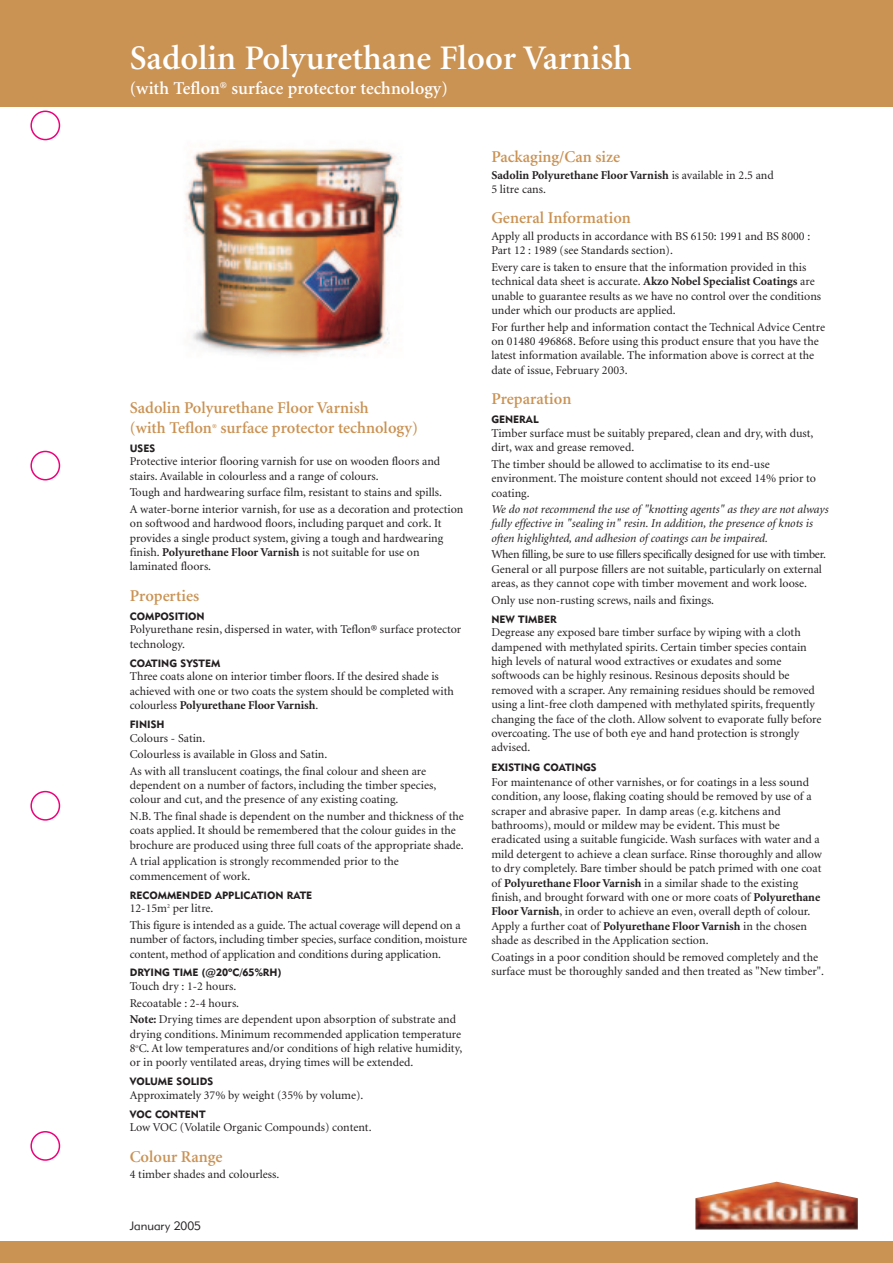
<style>
.page{position:relative;width:893px;height:1263px;background:#fff}
.page>*{position:absolute;margin:0;border:0;box-sizing:border-box;transform-origin:0 0}
.t1{font:600 34.5px "Minion";color:#fff}
.t2{font:600 18px "Minion";color:#fff}
.t3{font:600 16.5px/19.8px "Minion";color:#ca9253}
.t4{font:12px/14.4px "Minion";color:#231f20}
.t5{font:italic 12px/14.4px "Minion";color:#231f20}
.t6{font:700 12px/14.4px "Minion";color:#231f20}
.t7{font:12px "Geometric 415 BT Lite A";color:#231f20}
.t8{font:10.5px "Geometric 415 BT Black A";color:#231f20}
.s1{font-weight:700}
.s2{font-weight:400}
</style>
<div class="page">
<div style="left:0;top:0;width:892px;height:106px;background:#ca9253"></div>
<svg style="left:30px;top:111px;width:30px;height:29px"></svg>
<svg style="left:30px;top:451px;width:30px;height:29px"></svg>
<svg style="left:30px;top:791px;width:30px;height:30px"></svg>
<svg style="left:30px;top:1131px;width:30px;height:30px"></svg>
<div style="left:0;top:1242px;width:892px;height:21px;background:#ca9253"></div>
<img style="left:695px;top:1182px;width:162px;height:48px">
<img style="left:185px;top:148px;width:217px;height:208px">
<h1 class="t1" style="left:130px;top:44px;width:503px">Sadolin Polyurethane Floor Varnish</h1>
<h2 class="t2" style="left:130px;top:81px;width:319px">(with Teflon<sup>®</sup> surface protector technology)</h2>
<h3 class="t3" style="left:130px;top:399px;width:290px">Sadolin Polyurethane Floor Varnish<br>(with Teflon<sup>®</sup> surface protector technology)</h3>
<p class="t8" style="left:130px;top:444px;width:27px">USES</p>
<p class="t4" style="left:130px;top:455px;width:312px">Protective interior flooring varnish for use on wooden floors and stairs. Available in colourless and a range of colours.</p>
<p class="t4" style="left:130px;top:485px;width:335px;line-height:16.5px">Tough and hardwearing surface film, resistant to stains and spills.<br>A water-borne interior varnish, for use as a decoration and protection</p>
<p class="t4" style="left:130px;top:517px;width:315px">on softwood and hardwood floors, including parquet and cork. It provides a single product system, giving a tough and hardwearing finish. <span class="s1">Polyurethane Floor Varnish</span> is not suitable for use on laminated floors.</p>
<h3 class="t3" style="left:130px;top:587px;width:71px">Properties</h3>
<p class="t8" style="left:130px;top:612px;width:76px">COMPOSITION</p>
<p class="t4" style="left:130px;top:623px;width:333px">Polyurethane resin, dispersed in water, with Teflon® surface protector technology.</p>
<p class="t8" style="left:130px;top:659px;width:92px">COATING SYSTEM</p>
<p class="t4" style="left:130px;top:670px;width:325px">Three coats alone on interior timber floors. If the desired shade is achieved with one or two coats the system should be completed with colourless <span class="s1">Polyurethane Floor Varnish</span>.</p>
<p class="t8" style="left:130px;top:720px;width:36px">FINISH</p>
<p class="t4" style="left:130px;top:730px;width:298px;line-height:16.5px">Colours - Satin.<br>Colourless is available in Gloss and Satin.<br>As with all translucent coatings, the final colour and sheen are</p>
<p class="t4" style="left:130px;top:779px;width:308px">dependent on a number of factors, including the timber species, colour and cut, and the presence of any existing coating.</p>
<p class="t4" style="left:130px;top:810px;width:336px">N.B. The final shade is dependent on the number and thickness of the coats applied. It should be remembered that the colour guides in the brochure are produced using three full coats of the appropriate shade.</p>
<p class="t4" style="left:130px;top:855px;width:270px">A trial application is strongly recommended prior to the commencement of work.</p>
<p class="t8" style="left:130px;top:891px;width:184px">RECOMMENDED APPLICATION RATE</p>
<p class="t4" style="left:130px;top:901px;width:332px;line-height:16.5px">12-15m<sup>2</sup> per litre.<br>This figure is intended as a guide. The actual coverage will depend on a</p>
<p class="t4" style="left:130px;top:933px;width:339px">number of factors, including timber species, surface condition, moisture content, method of application and conditions during application.</p>
<p class="t8" style="left:130px;top:969px;width:153px">DRYING TIME (@20ºC/65%RH)</p>
<p class="t4" style="left:130px;top:979px;width:328px;line-height:16.5px">Touch dry : 1-2 hours.<br>Recoatable : 2-4 hours.<br><span class="s1">Note:</span> Drying times are dependent upon absorption of substrate and</p>
<p class="t4" style="left:130px;top:1027px;width:334px;text-align:justify">drying conditions. Minimum recommended application temperature 8<sup>o</sup>C. At low temperatures and/or conditions of high relative humidity, or in poorly ventilated areas, drying times will be extended.</p>
<p class="t8" style="left:130px;top:1078px;width:85px">VOLUME SOLIDS</p>
<p class="t4" style="left:130px;top:1089px;width:235px">Approximately 37% by weight (35% by volume).</p>
<p class="t8" style="left:130px;top:1110px;width:77px">VOC CONTENT</p>
<p class="t4" style="left:130px;top:1121px;width:243px">Low VOC (Volatile Organic Compounds) content.</p>
<h3 class="t3" style="left:130px;top:1148px;width:94px">Colour Range</h3>
<p class="t4" style="left:130px;top:1168px;width:151px">4 timber shades and colourless.</p>
<p class="t7" style="left:130px;top:1222px;width:73px">January 2005</p>
<h3 class="t3" style="left:491px;top:148px;width:130px">Packaging/Can size</h3>
<p class="t6" style="left:491px;top:169px;width:284px">Sadolin Polyurethane Floor Varnish <span class="s2">is available in 2.5 and<br>5 litre cans.</span></p>
<h3 class="t3" style="left:491px;top:210px;width:141px">General Information</h3>
<p class="t4" style="left:491px;top:230px;width:320px">Apply all products in accordance with BS 6150: 1991 and BS 8000 :<br>Part 12 : 1989 (see Standards section).</p>
<p class="t4" style="left:491px;top:261px;width:331px">Every care is taken to ensure that the information provided in this technical data sheet is accurate. <span class="s1">Akzo Nobel Specialist Coatings</span> are unable to guarantee results as we have no control over the conditions under which our products are applied.</p>
<p class="t4" style="left:491px;top:321px;width:335px">For further help and information contact the Technical Advice Centre on 01480 496868. Before using this product ensure that you have the latest information available. The information above is correct at the date of issue, February 2003.</p>
<h3 class="t3" style="left:491px;top:390px;width:82px">Preparation</h3>
<p class="t8" style="left:491px;top:416px;width:49px">GENERAL</p>
<p class="t4" style="left:491px;top:427px;width:323px">Timber surface must be suitably prepared, clean and dry, with dust, dirt, wax and grease removed.</p>
<p class="t4" style="left:491px;top:458px;width:326px">The timber should be allowed to acclimatise to its end-use environment. The moisture content should not exceed 14% prior to coating.</p>
<p class="t5" style="left:491px;top:503px;width:338px">We do not recommend the use of "knotting agents" as they are not always fully effective in "sealing in" resin. In addition, the presence of knots is often highlighted, and adhesion of coatings can be impaired.</p>
<p class="t4" style="left:491px;top:548px;width:336px">When filling, be sure to use fillers specifically designed for use with timber.<br>General or all purpose fillers are not suitable, particularly on external areas, as they cannot cope with timber movement and work loose.</p>
<p class="t4" style="left:491px;top:594px;width:224px">Only use non-rusting screws, nails and fixings.</p>
<p class="t8" style="left:491px;top:615px;width:67px">NEW TIMBER</p>
<p class="t4" style="left:491px;top:626px;width:331px">Degrease any exposed bare timber surface by wiping with a cloth dampened with methylated spirits. Certain timber species contain high levels of natural wood extractives or exudates and some softwoods can be highly resinous. Resinous deposits should be removed with a scraper. Any remaining residues should be removed using a lint-free cloth dampened with methylated spirits, frequently changing the face of the cloth. Allow solvent to evaporate fully before overcoating. The use of both eye and hand protection is strongly advised.</p>
<p class="t8" style="left:491px;top:764px;width:107px">EXISTING COATINGS</p>
<p class="t4" style="left:491px;top:776px;width:332px">For maintenance of other varnishes, or for coatings in a less sound condition, any loose, flaking coating should be removed by use of a scraper and abrasive paper. In damp areas (e.g. kitchens and bathrooms), mould or mildew may be evident. This must be eradicated using a suitable fungicide. Wash surfaces with water and a mild detergent to achieve a clean surface. Rinse thoroughly and allow to dry completely. Bare timber should be patch primed with one coat of <span class="s1">Polyurethane Floor Varnish</span> in a similar shade to the existing finish, and brought forward with one or more coats of <span class="s1">Polyurethane Floor Varnish</span>, in order to achieve an even, overall depth of colour.<br>Apply a further coat of <span class="s1">Polyurethane Floor Varnish</span> in the chosen shade as described in the Application section.</p>
<p class="t4" style="left:491px;top:951px;width:334px">Coatings in a poor condition should be removed completely and the surface must be thoroughly sanded and then treated as "New timber".</p>
</div>
